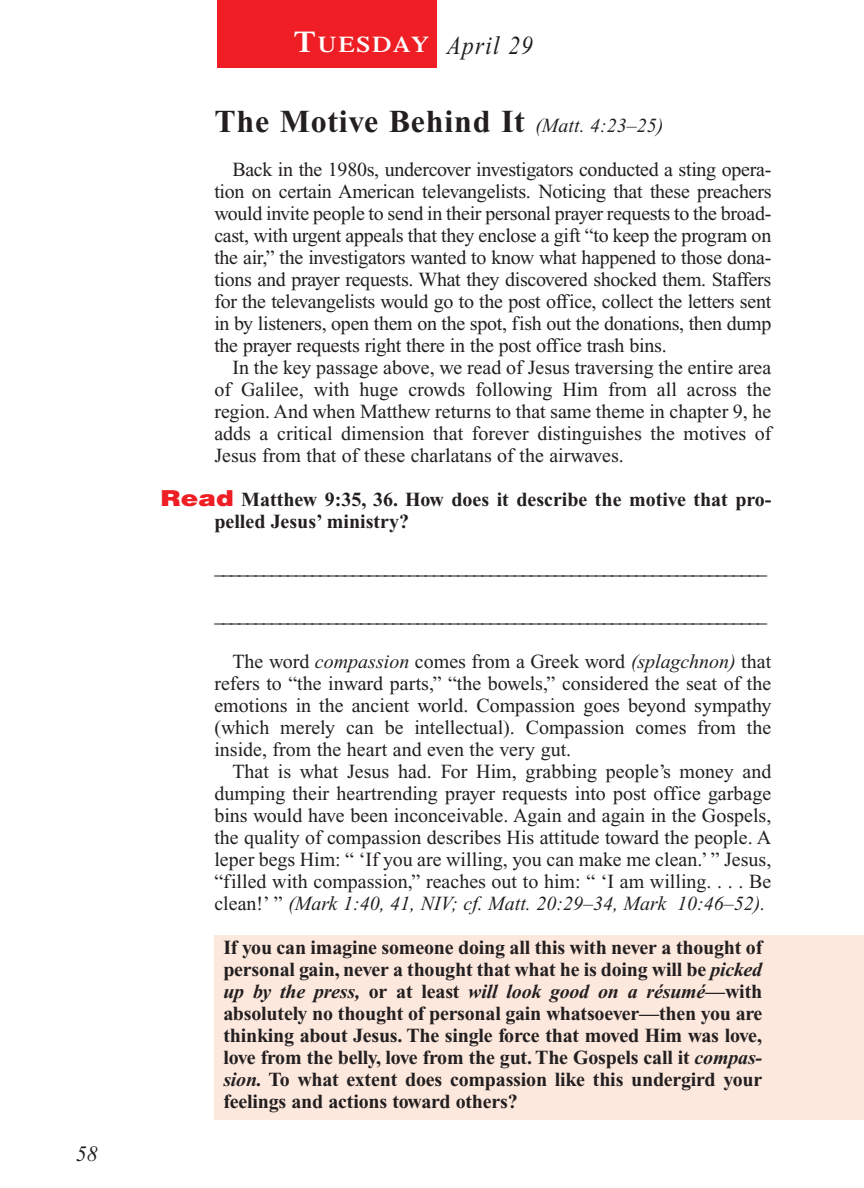
<style>
.page{position:relative;width:864px;height:1188px;background:#fff}
.page>*{position:absolute;margin:0;border:0;box-sizing:border-box;transform-origin:0 0}
.t1{font:700 32px "Times New Roman";letter-spacing:.025em;color:#231f20}
.t2{font:italic 26px "Times New Roman";letter-spacing:.05em;color:#231f20;scale:.9 1}
.t3{font:italic 22px "Times New Roman";color:#231f20}
.t4{font:20px/22px "Times New Roman";color:#231f20;text-align:justify}
.t5{font:700 20px/22px "Times New Roman";letter-spacing:-.01em;color:#231f20}
.t6{font:italic 20px "Times New Roman";color:#231f20}
.s1{font-family:"Times";font-weight:600;font-style:normal;font-size:30px;color:#fff}
.s2{font-family:"Times";font-weight:600;font-style:normal;font-size:22.4px;color:#fff}
.s3{font-weight:400;font-style:italic;font-size:20px}
.s4{font-family:"Helvetica";font-weight:900;font-size:22px;color:#ee1e24}
.s5{font-style:italic}
</style>
<div class="page">
<div style="left:214px;top:935px;width:650px;height:185px;background:#fde8dd"></div>
<div style="left:217px;top:0;width:220px;height:68px;background:#ee1e24"></div>
<p class="t3" style="left:76px;top:1146px;width:23px">58</p>
<h2 class="t2" style="left:294px;top:36px;width:267px"><span class="s1">T</span><span class="s2">UESDAY</span> April 29</h2>
<h1 class="t1" style="left:214px;top:111px;width:451px">The Motive Behind It <span class="s3">(Matt. 4:23–25)</span></h1>
<p class="t4" style="left:214px;top:160px;width:559px;text-indent:18px">Back in the 1980s, undercover investigators conducted a sting opera&shy;tion on certain American televangelists. Noticing that these preachers would invite people to send in their personal prayer requests to the broad&shy;cast, with urgent appeals that they enclose a gift “to keep the program on the air,” the investigators wanted to know what happened to those dona&shy;tions and prayer requests. What they discovered shocked them. Staffers for the televangelists would go to the post office, collect the letters sent in by listeners, open them on the spot, fish out the donations, then dump the prayer requests right there in the post office trash bins.</p>
<p class="t4" style="left:214px;top:358px;width:559px;text-indent:18px">In the key passage above, we read of Jesus traversing the entire area of Galilee, with huge crowds following Him from all across the region. And when Matthew returns to that same theme in chapter 9, he adds a critical dimension that forever distinguishes the motives of Jesus from that of these charlatans of the airwaves.</p>
<p class="t5" style="left:214px;top:490px;width:559px;text-indent:-54px"><span class="s4">Read</span> Matthew 9:35, 36. How does it describe the motive that pro&shy;pelled Jesus’ ministry?</p>
<p class="t6" style="left:214px;top:560px;width:554px">____________________________________________________________________</p>
<p class="t6" style="left:214px;top:608px;width:554px">____________________________________________________________________</p>
<p class="t4" style="left:214px;top:652px;width:559px;text-indent:18px">The word <span class="s5">compassion</span> comes from a Greek word <span class="s5">(splagchnon)</span> that refers to “the inward parts,” “the bowels,” considered the seat of the emotions in the ancient world. Compassion goes beyond sympathy (which merely can be intellectual). Compassion comes from the inside, from the heart and even the very gut.</p>
<p class="t4" style="left:214px;top:762px;width:559px;text-indent:18px">That is what Jesus had. For Him, grabbing people’s money and dumping their heartrending prayer requests into post office garbage bins would have been inconceivable. Again and again in the Gospels, the quality of compassion describes His attitude toward the people. A leper begs Him: “ ‘If you are willing, you can make me clean.’ ” Jesus, “filled with compassion,” reaches out to him: “ ‘I am willing. . . . Be clean!’ ” <span class="s5">(Mark 1:40, 41, NIV; cf. Matt. 20:29–34, Mark 10:46–52).</span></p>
<p class="t5" style="left:223px;top:938px;width:541px;text-align:justify">If you can imagine someone doing all this with never a thought of personal gain, never a thought that what he is doing will be <span class="s5">picked up by the press,</span> or at least <span class="s5">will look good on a résumé</span>—with absolutely no thought of personal gain whatsoever—then you are thinking about Jesus. The single force that moved Him was love, love from the belly, love from the gut. The Gospels call it <span class="s5">compas&shy;sion.</span> To what extent does compassion like this undergird your feelings and actions toward others?</p>
</div>
